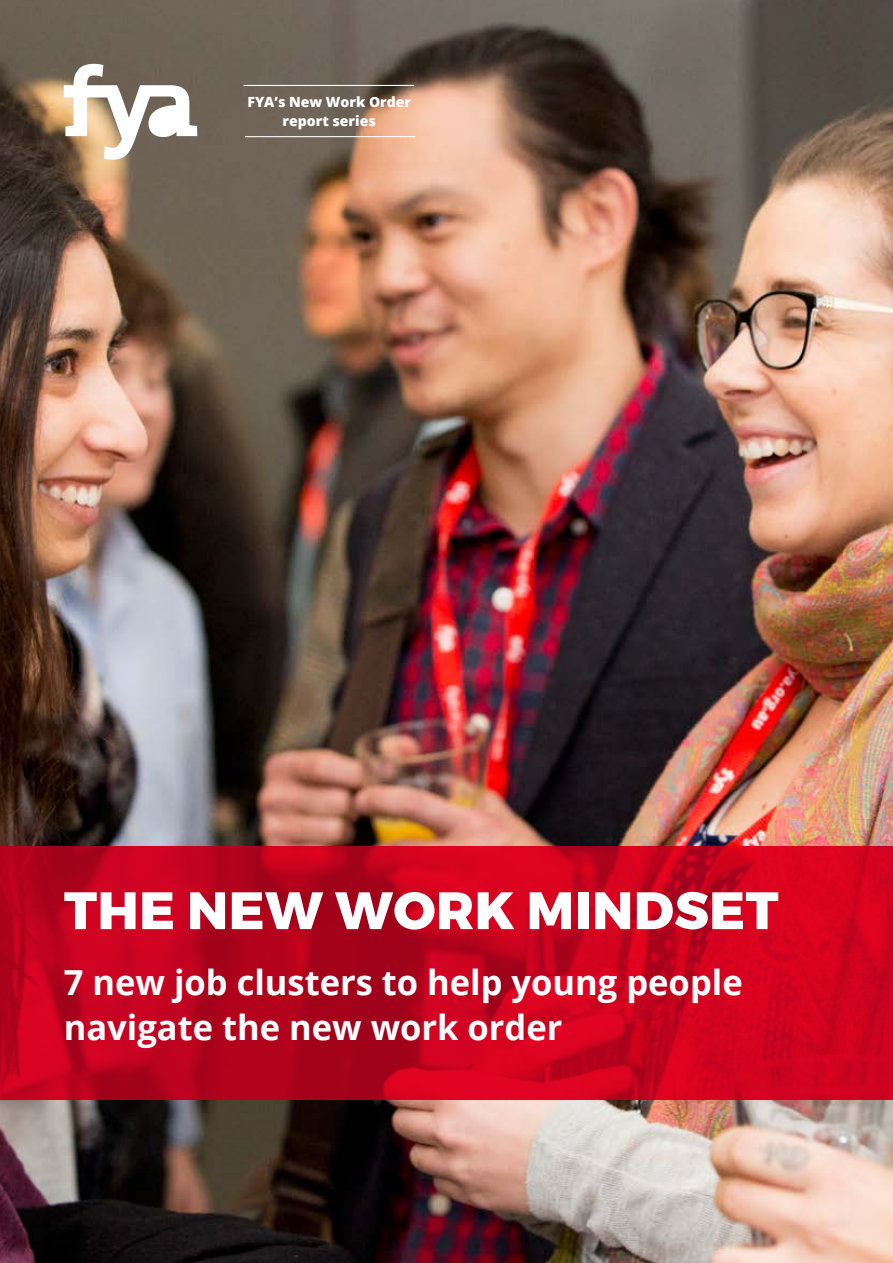
<style>
.page{position:relative;width:893px;height:1263px;background:#fff}
.page>*{position:absolute;margin:0;border:0;box-sizing:border-box;transform-origin:0 0}
.t1{font:800 52.5px "Montserrat";letter-spacing:.01em;color:#fff}
.t2{font:700 34.5px/45px "Open Sans";color:#fff}
.t3{font:800 14.1px/19.5px "Open Sans";color:#fff;text-align:center}
</style>
<div class="page">
<img style="left:0;top:0;width:893px;height:1263px">
<svg style="left:0;top:846px;width:893px;height:253px"></svg>
<svg style="left:64px;top:64px;width:133px;height:96px"></svg>
<hr style="left:245px;top:136px;width:170px;height:1px;background:#fff">
<hr style="left:244px;top:85px;width:170px;height:1px;background:#fff">
<p class="t3" style="left:247px;top:91px;width:165px">FYA’s New Work Order report series</p>
<h1 class="t1" style="left:64px;top:878px;width:716px">THE NEW WORK MINDSET</h1>
<p class="t2" style="left:64px;top:959px;width:680px">7 new job clusters to help young people navigate the new work order</p>
</div>
